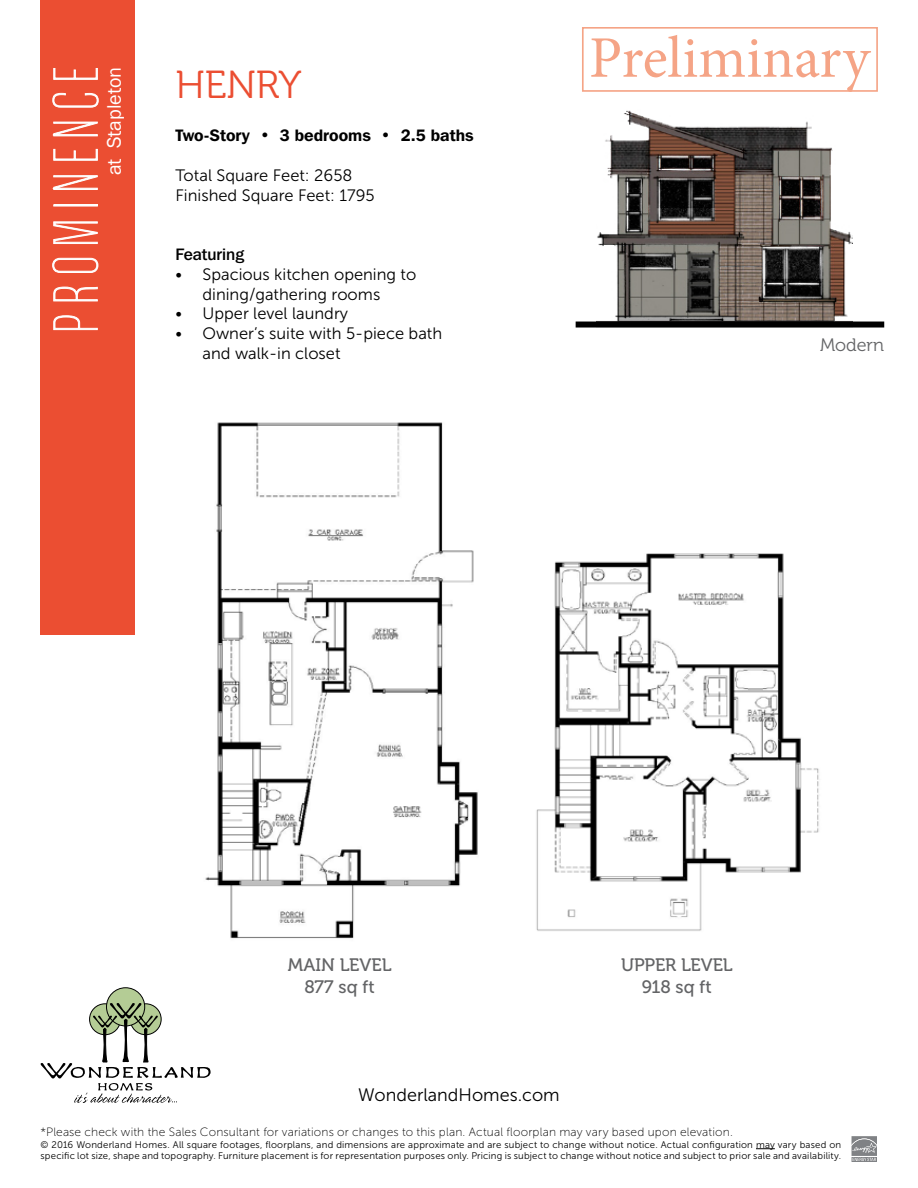
<style>
.page{position:relative;width:918px;height:1188px;background:#fff}
.page>*{position:absolute;margin:0;border:0;box-sizing:border-box;transform-origin:0 0}
.t1{font:63.9px "Balboa Plus Inline";color:#fff}
.t2{font:58.8px "Minion Pro";color:#f5a486}
.t3{font:39px "Museo 300";letter-spacing:-.01em;color:#eb4e32}
.t4{font:20.1px "Franklin Gothic";color:#fff}
.t5{font:18px/21.6px "Museo 500";color:#636466;text-align:center}
.t6{font:18px "Museo Sans 300";color:#000}
.t7{font:18px "Museo 300";color:#636466}
.t8{font:16.5px/19.8px "Museo Sans 300";color:#000}
.t9{font:600 16.5px "Franklin Gothic IT Cby BT";color:#000}
.t10{font:500 16.5px "Franklin Gothic IT Cby BT";color:#000}
.t11{font:12px "Museo Sans 100";letter-spacing:.015em;color:#000}
.t12{font:9.6px/11.6px "Museo Sans 300";letter-spacing:.02em;color:#000}
</style>
<div class="page">
<div style="left:582px;top:27px;width:296px;height:65px;border:2px solid #f5a486"></div>
<div style="left:107px;top:988px;width:38px;height:38px;background:#b4cc95;border-radius:50%"></div>
<div style="left:106px;top:988px;width:39px;height:38px;border:1px solid #000;border-radius:50%"></div>
<svg style="left:41px;top:1003px;width:170px;height:100px"></svg>
<div style="left:40px;top:0;width:95px;height:634px;background:#eb4e32"></div>
<svg style="left:53px;top:315px;width:45px;height:16px"></svg>
<svg style="left:53px;top:286px;width:45px;height:16px"></svg>
<svg style="left:52px;top:257px;width:47px;height:16px"></svg>
<svg style="left:53px;top:221px;width:45px;height:23px"></svg>
<div style="left:53px;top:204px;width:45px;height:2px;border:1px solid #fff"></div>
<svg style="left:52px;top:175px;width:46px;height:15px"></svg>
<svg style="left:53px;top:148px;width:45px;height:13px"></svg>
<svg style="left:52px;top:121px;width:46px;height:16px"></svg>
<svg style="left:52px;top:92px;width:47px;height:16px"></svg>
<svg style="left:53px;top:68px;width:45px;height:12px"></svg>
<img style="left:205px;top:422px;width:273px;height:517px">
<img style="left:536px;top:553px;width:283px;height:378px">
<svg style="left:756px;top:1148px;width:19px;height:1px"></svg>
<svg style="left:851px;top:1136px;width:26px;height:26px"></svg>
<img style="left:596px;top:110px;width:256px;height:212px">
<div style="left:576px;top:322px;width:308px;height:6px;background:#000"></div>
<h1 class="t1" style="left:42px;top:335px;width:277px;rotate:-90deg">Prominence</h1>
<h3 class="t4" style="left:102px;top:175px;width:110px;rotate:-90deg">at Stapleton</h3>
<h3 class="t3" style="left:176px;top:63px;width:128px">HENRY</h3>
<h3 class="t9" style="left:176px;top:125px;width:300px">Two-Story • 3 bedrooms • 2.5 baths</h3>
<h3 class="t8" style="left:176px;top:165px;width:201px">Total Square Feet: 2658<br>Finished Square Feet: 1795</h3>
<h2 class="t2" style="left:589px;top:19px;width:282px">Preliminary</h2>
<h3 class="t10" style="left:176px;top:244px;width:70px">Featuring</h3>
<h3 class="t8" style="left:176px;top:264px;width:242px;text-align:center">• Spacious kitchen opening to dining/gathering rooms</h3>
<h3 class="t8" style="left:176px;top:304px;width:174px">• Upper level laundry</h3>
<h3 class="t8" style="left:202px;top:324px;width:241px;text-indent:-27px">• Owner’s suite with 5-piece bath and walk-in closet</h3>
<h3 class="t7" style="left:820px;top:335px;width:66px">Modern</h3>
<h3 class="t5" style="left:288px;top:954px;width:105px">MAIN LEVEL<br>877 sq ft</h3>
<h3 class="t5" style="left:621px;top:954px;width:113px">UPPER LEVEL<br>918 sq ft</h3>
<h3 class="t6" style="left:358px;top:1085px;width:203px">WonderlandHomes.com</h3>
<p class="t11" style="left:40px;top:1126px;width:694px">*Please check with the Sales Consultant for variations or changes to this plan. Actual floorplan may vary based upon elevation.</p>
<p class="t12" style="left:40px;top:1139px;width:802px">© 2016 Wonderland Homes. All square footages, floorplans, and dimensions are approximate and are subject to change without notice. Actual configuration may vary based on specific lot size, shape and topography. Furniture placement is for representation purposes only. Pricing is subject to change without notice and subject to prior sale and availability.</p>
</div>
